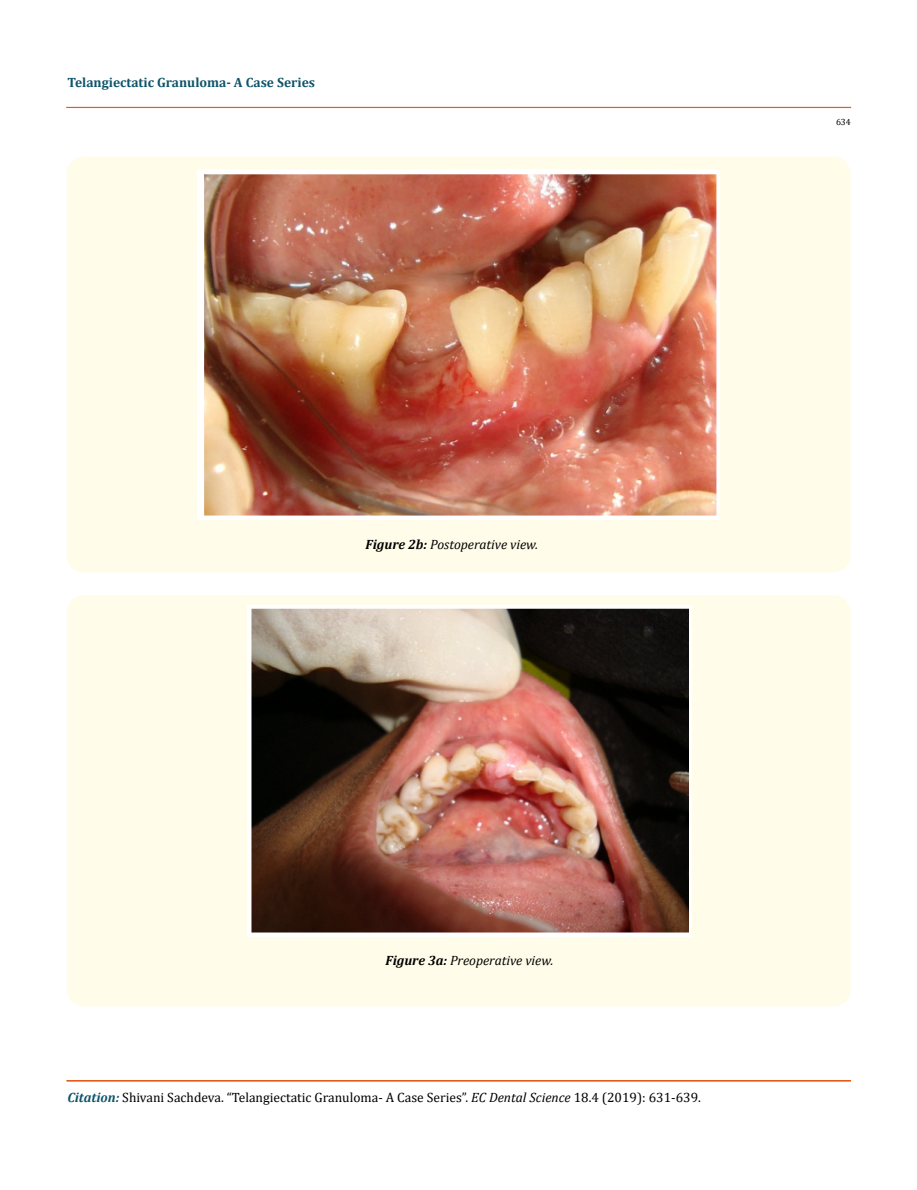
<style>
.page{position:relative;width:917px;height:1190px;background:#fff}
.page>*{position:absolute;margin:0;border:0;box-sizing:border-box;transform-origin:0 0}
.t1{font:13.5px "Cambria";color:#000}
.t2{font:italic 13.5px "Cambria";color:#000}
.t3{font:700 13.5px "Cambria";color:#0e546a}
.t4{font:9px "Cambria";color:#000}
.s1{font-weight:700}
.s2{font-weight:700;font-style:italic;color:#0e546a}
.s3{font-style:italic}
</style>
<div class="page">
<div style="left:67px;top:107px;width:783px;height:1px;border:1px solid #e05d1a"></div>
<div style="left:67px;top:1080px;width:783px;height:1px;border:1px solid #e05d1a"></div>
<div style="left:67px;top:156px;width:783px;height:416px;background:#fffde9;border-radius:18px"></div>
<img style="left:197px;top:169px;width:522px;height:350px">
<div style="left:67px;top:595px;width:783px;height:411px;background:#fffde9;border-radius:18px"></div>
<img style="left:248px;top:605px;width:443px;height:331px">
<p class="t3" style="left:68px;top:73px;width:249px">Telangiectatic Granuloma- A Case Series</p>
<p class="t4" style="left:836px;top:117px;width:16px">634</p>
<p class="t2" style="left:365px;top:534px;width:174px"><span class="s1">Figure 2b:</span> Postoperative view.</p>
<p class="t2" style="left:385px;top:951px;width:169px"><span class="s1">Figure 3a:</span> Preoperative view.</p>
<p class="t1" style="left:67px;top:1089px;width:635px"><span class="s2">Citation:</span> Shivani Sachdeva. “Telangiectatic Granuloma- A Case Series”. <span class="s3">EC Dental Science</span> 18.4 (2019): 631-639.</p>
</div>
